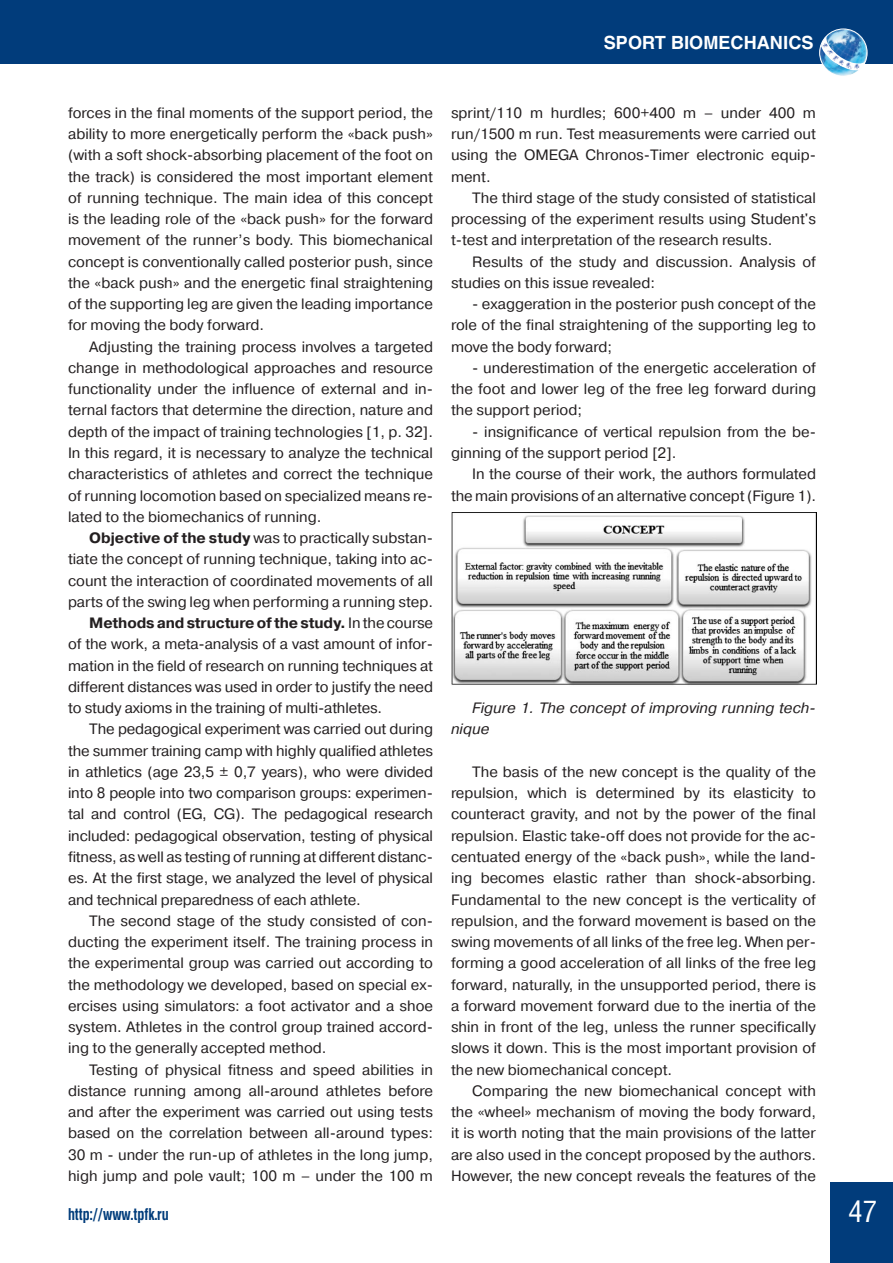
<style>
.page{position:relative;width:893px;height:1263px;background:#fff}
.page>*{position:absolute;margin:0;border:0;box-sizing:border-box;transform-origin:0 0}
.t1{font:30px "Helios Cond C";color:#fff}
.t2{font:700 18px "Helios C";color:#fff}
.t3{font:700 16.5px "Helios Cond C";color:#013c7b;scale:.91 1}
.ОСНОВНОЙ_ТЕКСТ{font:15px/21.3px "Pragmatica C";color:#231f20;text-align:justify}
.ОСНОВНОЙ_ТЕКСТ-2{font:italic 15px/21.3px "Pragmatica C";color:#231f20}
.s1{font-weight:700}
</style>
<div class="page">
<div style="left:831px;top:1182px;width:62px;height:81px;background:#013c7b"></div>
<div style="left:0;top:0;width:893px;height:64px;background:#013c7b"></div>
<img style="left:828px;top:29px;width:40px;height:46px">
<div style="left:819px;top:29px;width:48px;height:48px;border:1px solid #fff;border-radius:50%"></div>
<svg style="left:820px;top:34px;width:46px;height:40px;background:#7eb2d7"></svg>
<img style="left:451px;top:513px;width:365px;height:172px">
<p class="t2" style="left:604px;top:33px;width:211px">SPORT BIOMECHANICS</p>
<p class="ОСНОВНОЙ_ТЕКСТ" style="left:68px;top:102px;width:366px">forces in the final moments of the support period, the ability to more energetically perform the «back push» (with a soft shock-absorbing placement of the foot on the track) is considered the most important element of running technique. The main idea of this concept is the leading role of the «back push» for the forward movement of the runner’s body. This biomechanical concept is conventionally called posterior push, since the «back push» and the energetic final straightening of the supporting leg are given the leading importance for moving the body forward.</p>
<p class="ОСНОВНОЙ_ТЕКСТ" style="left:68px;top:336px;width:366px;text-indent:21px">Adjusting the training process involves a targeted change in methodological approaches and resource functionality under the influence of external and in&shy;ternal factors that determine the direction, nature and depth of the impact of training technologies [1, p. 32].<br>In this regard, it is necessary to analyze the technical characteristics of athletes and correct the technique of running locomotion based on specialized means re&shy;lated to the biomechanics of running.</p>
<p class="ОСНОВНОЙ_ТЕКСТ" style="left:68px;top:527px;width:366px;text-indent:21px"><span class="s1">Objective of the study</span> was to practically substan&shy;tiate the concept of running technique, taking into ac&shy;count the interaction of coordinated movements of all parts of the swing leg when performing a running step.</p>
<p class="ОСНОВНОЙ_ТЕКСТ" style="left:68px;top:612px;width:366px;text-indent:21px"><span class="s1">Methods and structure of the study.</span> In the course of the work, a meta-analysis of a vast amount of infor&shy;mation in the field of research on running techniques at different distances was used in order to justify the need to study axioms in the training of multi-athletes.</p>
<p class="ОСНОВНОЙ_ТЕКСТ" style="left:68px;top:719px;width:366px;text-indent:21px">The pedagogical experiment was carried out during the summer training camp with highly qualified athletes in athletics (age 23,5 ± 0,7 years), who were divided into 8 people into two comparison groups: experimen&shy;tal and control (EG, CG). The pedagogical research included: pedagogical observation, testing of physical fitness, as well as testing of running at different distanc&shy;es. At the first stage, we analyzed the level of physical and technical preparedness of each athlete.</p>
<p class="ОСНОВНОЙ_ТЕКСТ" style="left:68px;top:910px;width:366px;text-indent:21px">The second stage of the study consisted of con&shy;ducting the experiment itself. The training process in the experimental group was carried out according to the methodology we developed, based on special ex&shy;ercises using simulators: a foot activator and a shoe system. Athletes in the control group trained accord&shy;ing to the generally accepted method.</p>
<p class="ОСНОВНОЙ_ТЕКСТ" style="left:68px;top:1059px;width:366px;text-indent:21px">Testing of physical fitness and speed abilities in distance running among all-around athletes before and after the experiment was carried out using tests based on the correlation between all-around types:<br>30 m - under the run-up of athletes in the long jump, high jump and pole vault; 100 m – under the 100 m</p>
<p class="ОСНОВНОЙ_ТЕКСТ" style="left:451px;top:102px;width:366px">sprint/110 m hurdles; 600+400 m – under 400 m run/1500 m run. Test measurements were carried out using the OMEGA Chronos-Timer electronic equip&shy;ment.</p>
<p class="ОСНОВНОЙ_ТЕКСТ" style="left:451px;top:187px;width:366px;text-indent:21px">The third stage of the study consisted of statistical processing of the experiment results using Student's t-test and interpretation of the research results.</p>
<p class="ОСНОВНОЙ_ТЕКСТ" style="left:451px;top:251px;width:366px;text-indent:21px">Results of the study and discussion. Analysis of studies on this issue revealed:</p>
<p class="ОСНОВНОЙ_ТЕКСТ" style="left:451px;top:293px;width:366px;text-indent:21px">- exaggeration in the posterior push concept of the role of the final straightening of the supporting leg to move the body forward;</p>
<p class="ОСНОВНОЙ_ТЕКСТ" style="left:451px;top:357px;width:366px;text-indent:21px">- underestimation of the energetic acceleration of the foot and lower leg of the free leg forward during the support period;</p>
<p class="ОСНОВНОЙ_ТЕКСТ" style="left:451px;top:421px;width:366px;text-indent:21px">- insignificance of vertical repulsion from the be&shy;ginning of the support period [2].</p>
<p class="ОСНОВНОЙ_ТЕКСТ" style="left:451px;top:463px;width:366px;text-align:right">In the course of their work, the authors formulated the main provisions of an alternative concept (Figure 1).</p>
<p class="ОСНОВНОЙ_ТЕКСТ-2" style="left:451px;top:697px;width:366px;text-indent:21px">Figure 1. The concept of improving running tech&shy;nique</p>
<p class="ОСНОВНОЙ_ТЕКСТ" style="left:451px;top:761px;width:366px;text-indent:21px">The basis of the new concept is the quality of the repulsion, which is determined by its elasticity to counteract gravity, and not by the power of the final repulsion. Elastic take-off does not provide for the ac&shy;centuated energy of the «back push», while the land&shy;ing becomes elastic rather than shock-absorbing.<br>Fundamental to the new concept is the verticality of repulsion, and the forward movement is based on the swing movements of all links of the free leg. When per&shy;forming a good acceleration of all links of the free leg forward, naturally, in the unsupported period, there is a forward movement forward due to the inertia of the shin in front of the leg, unless the runner specifically slows it down. This is the most important provision of the new biomechanical concept.</p>
<p class="ОСНОВНОЙ_ТЕКСТ" style="left:451px;top:1080px;width:366px;text-indent:21px">Comparing the new biomechanical concept with the «wheel» mechanism of moving the body forward, it is worth noting that the main provisions of the latter are also used in the concept proposed by the authors.<br>However, the new concept reveals the features of the</p>
<p class="t3" style="left:68px;top:1204px;width:112px">http://www.tpfk.ru</p>
<h1 class="t1" style="left:848px;top:1194px;width:30px">47</h1>
</div>
